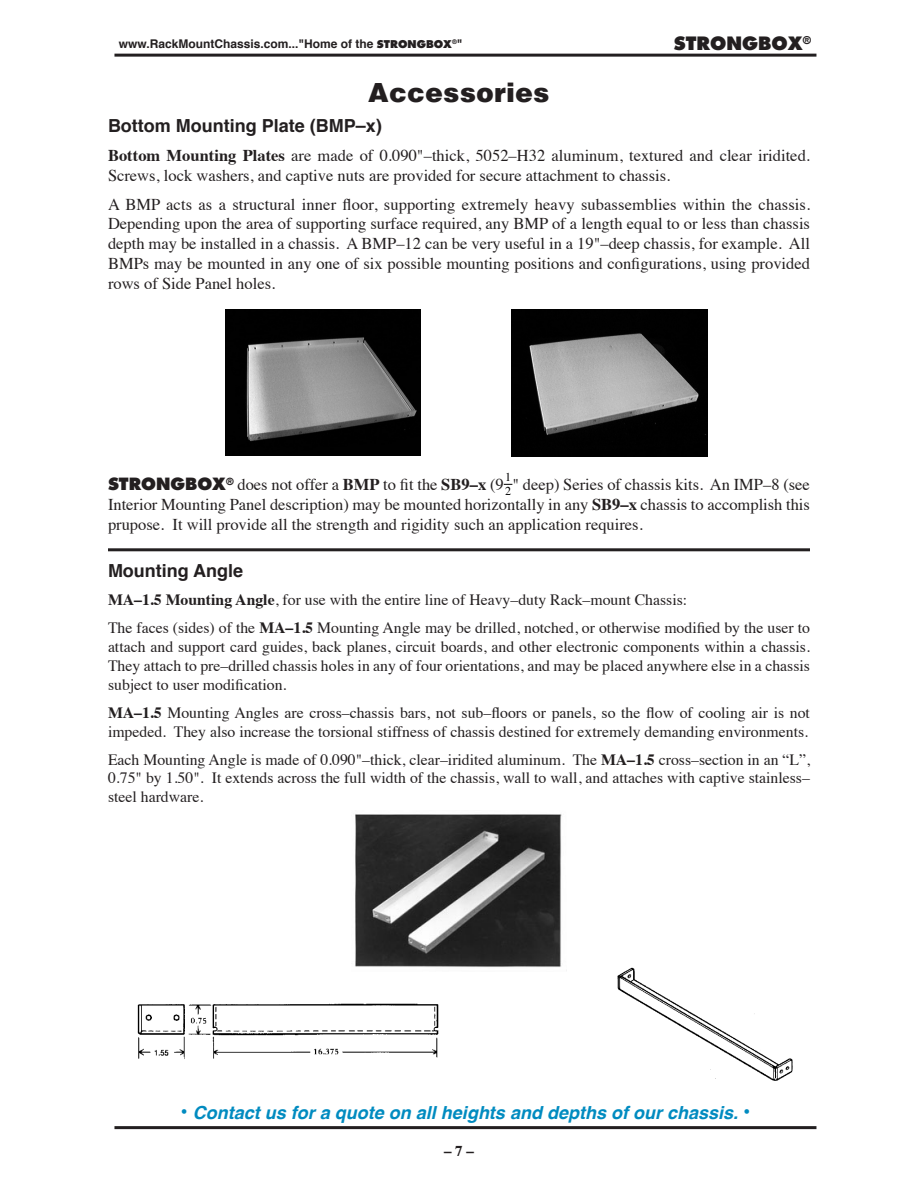
<style>
.page{position:relative;width:918px;height:1188px;background:#fff}
.page>*{position:absolute;margin:0;border:0;box-sizing:border-box;transform-origin:0 0}
.t1{font:900 27px "Helvetica";color:#231f20}
.t2{font:italic 700 18px "Helvetica";color:#008bc0}
.t3{font:700 18px "Helvetica";color:#231f20}
.t4{font:800 18px "Futura";color:#231f20}
.t5{font:16.5px/19.8px "Times";color:#231f20;text-align:justify}
.t6{font:15.75px/18.9px "Times";color:#231f20;text-align:justify}
.t7{font:700 15px "Times";color:#231f20}
.t8{font:700 12px "Helvetica";color:#231f20}
.Helvetica_Bold{font:12px "Times";color:#000}
.s1{font-family:"Futura";font-weight:800;font-size:10.5px}
.s2{font-weight:700}
.s3{font-family:"Futura";font-weight:800}
.s4{font-style:normal;font-size:21px}
</style>
<div class="page">
<hr style="left:114px;top:54px;width:702px;height:3px;background:#231f20">
<hr style="left:114px;top:1126px;width:702px;height:3px;background:#231f20">
<img style="left:512px;top:310px;width:195px;height:146px">
<img style="left:226px;top:310px;width:194px;height:146px">
<img style="left:355px;top:814px;width:212px;height:157px">
<img style="left:137px;top:1003px;width:302px;height:56px">
<img style="left:617px;top:967px;width:176px;height:114px">
<hr style="left:108px;top:548px;width:702px;height:3px;background:#231f20">
<p class="t8" style="left:119px;top:34px;width:345px">www.RackMountChassis.com..."Home of the <span class="s1">STRONGBOX</span><sup>®</sup>"</p>
<p class="t4" style="left:674px;top:32px;width:139px">STRONGBOX<sup>®</sup></p>
<p class="t1" style="left:368px;top:76px;width:183px">Accessories</p>
<p class="t3" style="left:108px;top:111px;width:275px">Bottom Mounting Plate (BMP–x)</p>
<p class="t5" style="left:108px;top:144px;width:704px"><span class="s2">Bottom Mounting Plates</span> are made of 0.090"–thick, 5052–H32 aluminum, textured and clear iridited.<br>Screws, lock washers, and captive nuts are provided for secure attachment to chassis.</p>
<p class="t5" style="left:108px;top:193px;width:704px">A BMP acts as a structural inner floor, supporting extremely heavy subassemblies within the chassis.<br>Depending upon the area of supporting surface required, any BMP of a length equal to or less than chassis depth may be installed in a chassis. A BMP–12 can be very useful in a 19"–deep chassis, for example. All BMPs may be mounted in any one of six possible mounting positions and configurations, using provided rows of Side Panel holes.</p>
<p class="Helvetica_Bold" style="left:505px;top:466px;width:7px">1</p>
<p class="Helvetica_Bold" style="left:505px;top:480px;width:7px">2</p>
<p class="t5" style="left:108px;top:474px;width:397px"><span class="s3">STRONGBOX</span><sup>®</sup> does not offer a <span class="s2">BMP</span> to fit the <span class="s2">SB9–x</span> (9</p>
<p class="t5" style="left:108px;top:474px;width:704px;text-indent:404px">" deep) Series of chassis kits. An IMP–8 (see Interior Mounting Panel description) may be mounted horizontally in any <span class="s2">SB9–x</span> chassis to accomplish this prupose. It will provide all the strength and rigidity such an application requires.</p>
<p class="t3" style="left:108px;top:557px;width:137px">Mounting Angle</p>
<p class="t6" style="left:108px;top:589px;width:581px"><span class="s2">MA–1.5 Mounting Angle</span>, for use with the entire line of Heavy–duty Rack–mount Chassis:</p>
<p class="t6" style="left:108px;top:617px;width:704px">The faces (sides) of the <span class="s2">MA–1.5</span> Mounting Angle may be drilled, notched, or otherwise modified by the user to attach and support card guides, back planes, circuit boards, and other electronic components within a chassis.<br>They attach to pre–drilled chassis holes in any of four orientations, and may be placed anywhere else in a chassis subject to user modification.</p>
<p class="t6" style="left:108px;top:702px;width:703px"><span class="s2">MA–1.5</span> Mounting Angles are cross–chassis bars, not sub–floors or panels, so the flow of cooling air is not impeded. They also increase the torsional stiffness of chassis destined for extremely demanding environments.</p>
<p class="t6" style="left:108px;top:749px;width:704px">Each Mounting Angle is made of 0.090"–thick, clear–iridited aluminum. The <span class="s2">MA–1.5</span> cross–section in an “L”, 0.75" by 1.50". It extends across the full width of the chassis, wall to wall, and attaches with captive stainless– steel hardware.</p>
<p class="t2" style="left:181px;top:1098px;width:571px"><span class="s4">•</span> Contact us for a quote on all heights and depths of our chassis. <span class="s4">•</span></p>
<p class="t7" style="left:444px;top:1137px;width:31px">– 7 –</p>
</div>
